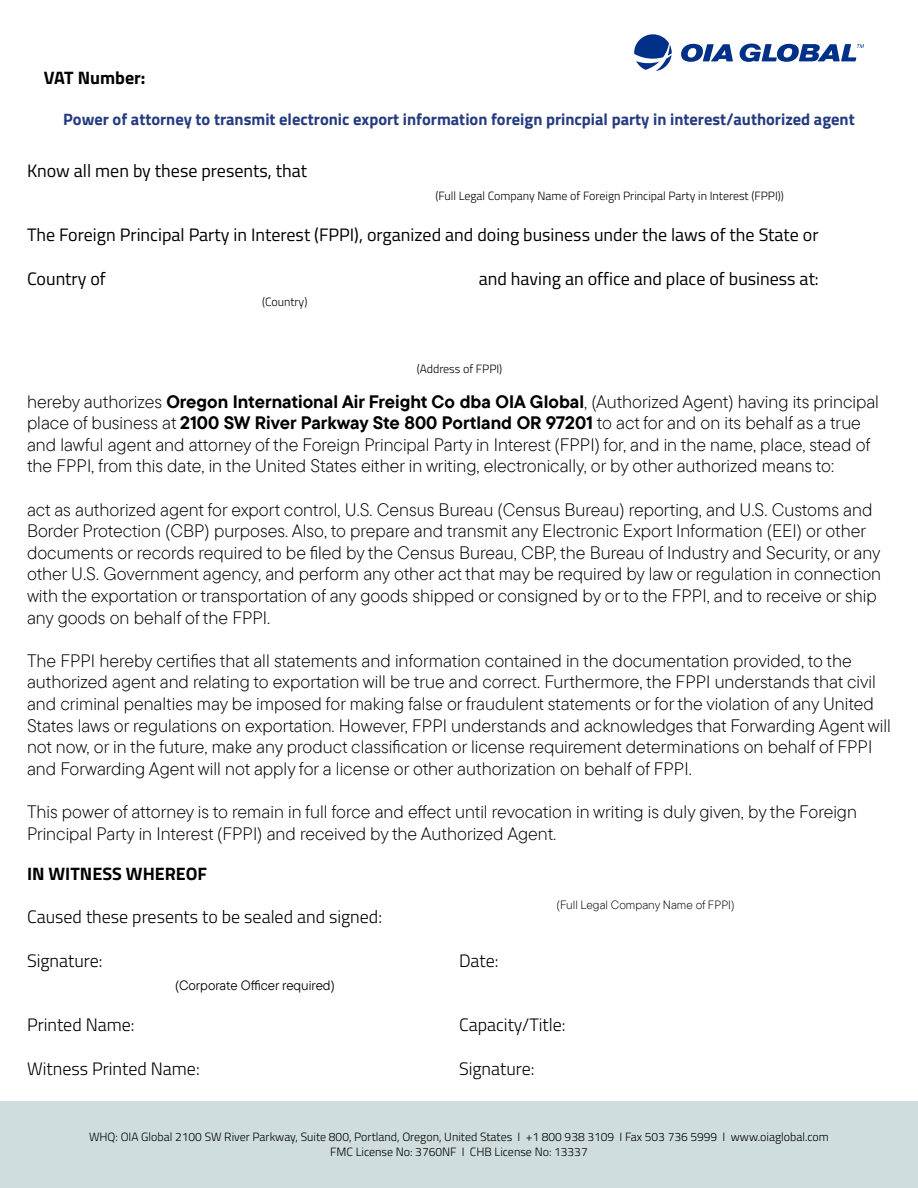
<style>
.page{position:relative;width:918px;height:1188px;background:#fff}
.page>*{position:absolute;margin:0;border:0;box-sizing:border-box;transform-origin:0 0}
.t1{font:300 18px/21.6px "TT Commons Pro";color:#000}
.t2{font:18px "Titillium Web";color:#000}
.t3{font:300 18px "Titillium Web";color:#000}
.t4{font:700 18px "Titillium Web";color:#000}
.t5{font:700 16.5px "Titillium Web";color:#253b80}
.t6{font:13.5px "TT Commons Pro";color:#000}
.t7{font:300 12px/14.4px "Titillium Web";color:#000;text-align:center}
.t8{font:300 12px "TT Commons Pro";color:#000}
.s1{font-weight:700}
</style>
<div class="page">
<div style="left:0;top:1102px;width:918px;height:86px;background:#d0ddde"></div>
<svg style="left:681px;top:44px;width:52px;height:18px"></svg>
<svg style="left:634px;top:34px;width:38px;height:37px"></svg>
<svg style="left:740px;top:44px;width:124px;height:18px"></svg>
<p class="t4" style="left:44px;top:64px;width:103px">VAT Number:</p>
<p class="t5" style="left:63px;top:107px;width:793px">Power of attorney to transmit electronic export information foreign princpial party in interest/authorized agent</p>
<p class="t2" style="left:27px;top:157px;width:282px">Know all men by these presents, that</p>
<p class="t7" style="left:435px;top:188px;width:350px">(Full Legal Company Name of Foreign Principal Party in Interest (FPPI))</p>
<p class="t2" style="left:27px;top:222px;width:793px">The Foreign Principal Party in Interest (FPPI), organized and doing business under the laws of the State or</p>
<p class="t2" style="left:27px;top:265px;width:80px">Country of</p>
<p class="t2" style="left:479px;top:265px;width:342px">and having an office and place of business at:</p>
<p class="t7" style="left:262px;top:294px;width:47px">(Country)</p>
<p class="t7" style="left:417px;top:361px;width:87px">(Address of FPPI)</p>
<p class="t1" style="left:27px;top:391px;width:854px">hereby authorizes <span class="s1">Oregon International Air Freight Co dba OIA Global</span>, (Authorized Agent) having its principal place of business at <span class="s1">2100 SW River Parkway Ste 800 Portland OR 97201</span> to act for and on its behalf as a true and lawful agent and attorney of the Foreign Principal Party in Interest (FPPI) for, and in the name, place, stead of the FPPI, from this date, in the United States either in writing, electronically, or by other authorized means to:</p>
<p class="t1" style="left:27px;top:499px;width:856px">act as authorized agent for export control, U.S. Census Bureau (Census Bureau) reporting, and U.S. Customs and Border Protection (CBP) purposes. Also, to prepare and transmit any Electronic Export Information (EEI) or other documents or records required to be filed by the Census Bureau, CBP, the Bureau of Industry and Security, or any other U.S. Government agency, and perform any other act that may be required by law or regulation in connection with the exportation or transportation of any goods shipped or consigned by or to the FPPI, and to receive or ship any goods on behalf of the FPPI.</p>
<p class="t1" style="left:27px;top:650px;width:865px">The FPPI hereby certifies that all statements and information contained in the documentation provided, to the authorized agent and relating to exportation will be true and correct. Furthermore, the FPPI understands that civil and criminal penalties may be imposed for making false or fraudulent statements or for the violation of any United States laws or regulations on exportation. However, FPPI understands and acknowledges that Forwarding Agent will not now, or in the future, make any product classification or license requirement determinations on behalf of FPPI and Forwarding Agent will not apply for a license or other authorization on behalf of FPPI.</p>
<p class="t1" style="left:27px;top:801px;width:831px">This power of attorney is to remain in full force and effect until revocation in writing is duly given, by the Foreign<br>Principal Party in Interest (FPPI) and received by the Authorized Agent.</p>
<p class="t4" style="left:27px;top:860px;width:182px">IN WITNESS WHEREOF</p>
<p class="t3" style="left:27px;top:904px;width:357px">Caused these presents to be sealed and signed:</p>
<p class="t3" style="left:27px;top:947px;width:77px">Signature:</p>
<p class="t3" style="left:459px;top:947px;width:41px">Date:</p>
<p class="t6" style="left:175px;top:976px;width:161px">(Corporate Officer required)</p>
<p class="t8" style="left:557px;top:896px;width:179px">(Full Legal Company Name of FPPI)</p>
<p class="t3" style="left:27px;top:1012px;width:109px">Printed Name:</p>
<p class="t3" style="left:459px;top:1012px;width:108px">Capacity/Title:</p>
<p class="t3" style="left:27px;top:1055px;width:174px">Witness Printed Name:</p>
<p class="t3" style="left:459px;top:1055px;width:77px">Signature:</p>
<p class="t7" style="left:89px;top:1129px;width:741px">WHQ: OIA Global 2100 SW River Parkway, Suite 800, Portland, Oregon, United States I +1 800 938 3109 I Fax 503 736 5999 I www.oiaglobal.com<br>FMC License No: 3760NF I CHB License No: 13337</p>
</div>
